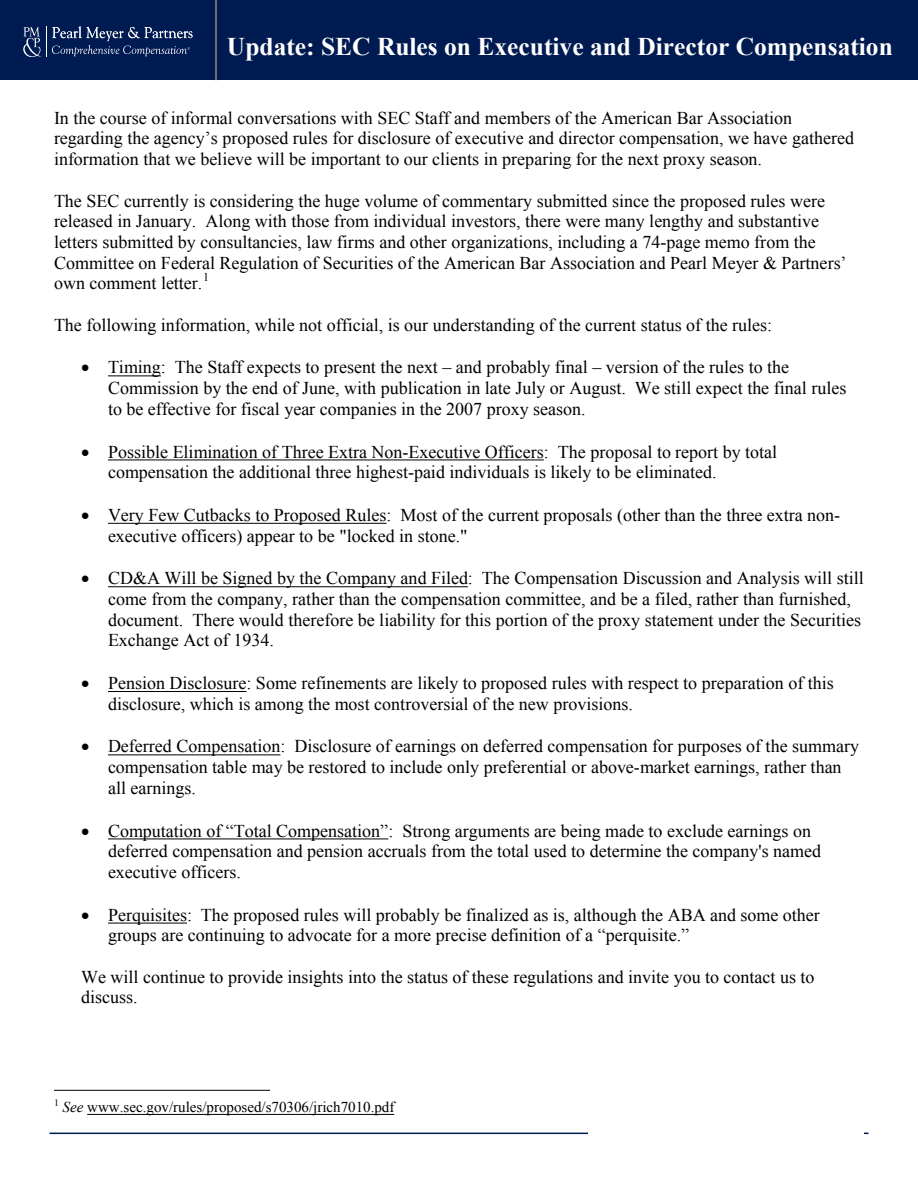
<style>
.page{position:relative;width:918px;height:1188px;background:#fff}
.page>*{position:absolute;margin:0;border:0;box-sizing:border-box;transform-origin:0 0}
.t1{font:700 25.5px "Times New Roman";color:#fff}
.t2{font:18px/20.7px "Times New Roman";color:#000}
.t3{font:15px "Times New Roman";color:#000}
.t4{font:12px "Times New Roman";color:#000}
.s1{font-style:italic}
</style>
<div class="page">
<div style="left:0;top:0;width:918px;height:80px;background:#001b52"></div>
<hr style="left:215px;top:0;width:2px;height:80px;background:#c7b585">
<hr style="left:108px;top:375px;width:53px;height:1px;background:#000">
<hr style="left:108px;top:459px;width:436px;height:1px;background:#000">
<hr style="left:108px;top:523px;width:279px;height:1px;background:#000">
<hr style="left:108px;top:586px;width:360px;height:1px;background:#000">
<hr style="left:108px;top:691px;width:139px;height:1px;background:#000">
<hr style="left:108px;top:754px;width:172px;height:1px;background:#000">
<hr style="left:108px;top:838px;width:280px;height:1px;background:#000">
<hr style="left:108px;top:923px;width:79px;height:1px;background:#000">
<hr style="left:54px;top:1090px;width:216px;height:1px;background:#000">
<hr style="left:87px;top:1114px;width:307px;height:1px;background:#000">
<hr style="left:50px;top:1133px;width:818px;height:1px;background:#001b52">
<div style="left:588px;top:1111px;width:276px;height:27px;background:#fff"></div>
<hr style="left:46px;top:26px;width:1px;height:31px;background:#fff">
<svg style="left:23px;top:27px;width:19px;height:30px"></svg>
<svg style="left:52px;top:26px;width:140px;height:30px"></svg>
<p class="t1" style="left:227px;top:29px;width:667px">Update: SEC Rules on Executive and Director Compensation</p>
<p class="t2" style="left:54px;top:107px;width:802px">In the course of informal conversations with SEC Staff and members of the American Bar Association regarding the agency’s proposed rules for disclosure of executive and director compensation, we have gathered information that we believe will be important to our clients in preparing for the next proxy season.</p>
<p class="t2" style="left:54px;top:190px;width:794px">The SEC currently is considering the huge volume of commentary submitted since the proposed rules were released in January. Along with those from individual investors, there were many lengthy and substantive letters submitted by consultancies, law firms and other organizations, including a 74-page memo from the Committee on Federal Regulation of Securities of the American Bar Association and Pearl Meyer &amp; Partners’ own comment letter.</p>
<p class="t4" style="left:203px;top:269px;width:7px">1</p>
<p class="t2" style="left:54px;top:314px;width:720px">The following information, while not official, is our understanding of the current status of the rules:</p>
<p class="t2" style="left:108px;top:357px;width:740px">Timing: The Staff expects to present the next – and probably final – version of the rules to the<br>Commission by the end of June, with publication in late July or August. We still expect the final rules to be effective for fiscal year companies in the 2007 proxy season.</p>
<p class="t2" style="left:108px;top:441px;width:671px">Possible Elimination of Three Extra Non-Executive Officers: The proposal to report by total compensation the additional three highest-paid individuals is likely to be eliminated.</p>
<p class="t2" style="left:108px;top:504px;width:734px">Very Few Cutbacks to Proposed Rules: Most of the current proposals (other than the three extra non&shy;executive officers) appear to be "locked in stone."</p>
<p class="t2" style="left:108px;top:568px;width:757px">CD&amp;A Will be Signed by the Company and Filed: The Compensation Discussion and Analysis will still come from the company, rather than the compensation committee, and be a filed, rather than furnished, document. There would therefore be liability for this portion of the proxy statement under the Securities Exchange Act of 1934.</p>
<p class="t2" style="left:108px;top:673px;width:727px">Pension Disclosure: Some refinements are likely to proposed rules with respect to preparation of this disclosure, which is among the most controversial of the new provisions.</p>
<p class="t2" style="left:108px;top:736px;width:753px">Deferred Compensation: Disclosure of earnings on deferred compensation for purposes of the summary compensation table may be restored to include only preferential or above-market earnings, rather than all earnings.</p>
<p class="t2" style="left:108px;top:820px;width:715px">Computation of “Total Compensation”: Strong arguments are being made to exclude earnings on deferred compensation and pension accruals from the total used to determine the company's named executive officers.</p>
<p class="t2" style="left:108px;top:904px;width:713px">Perquisites: The proposed rules will probably be finalized as is, although the ABA and some other groups are continuing to advocate for a more precise definition of a “perquisite.”</p>
<p class="t2" style="left:81px;top:966px;width:735px">We will continue to provide insights into the status of these regulations and invite you to contact us to discuss.</p>
<p class="t3" style="left:54px;top:1097px;width:342px"><sup>1</sup> <span class="s1">See</span> www.sec.gov/rules/proposed/s70306/jrich7010.pdf</p>
</div>
